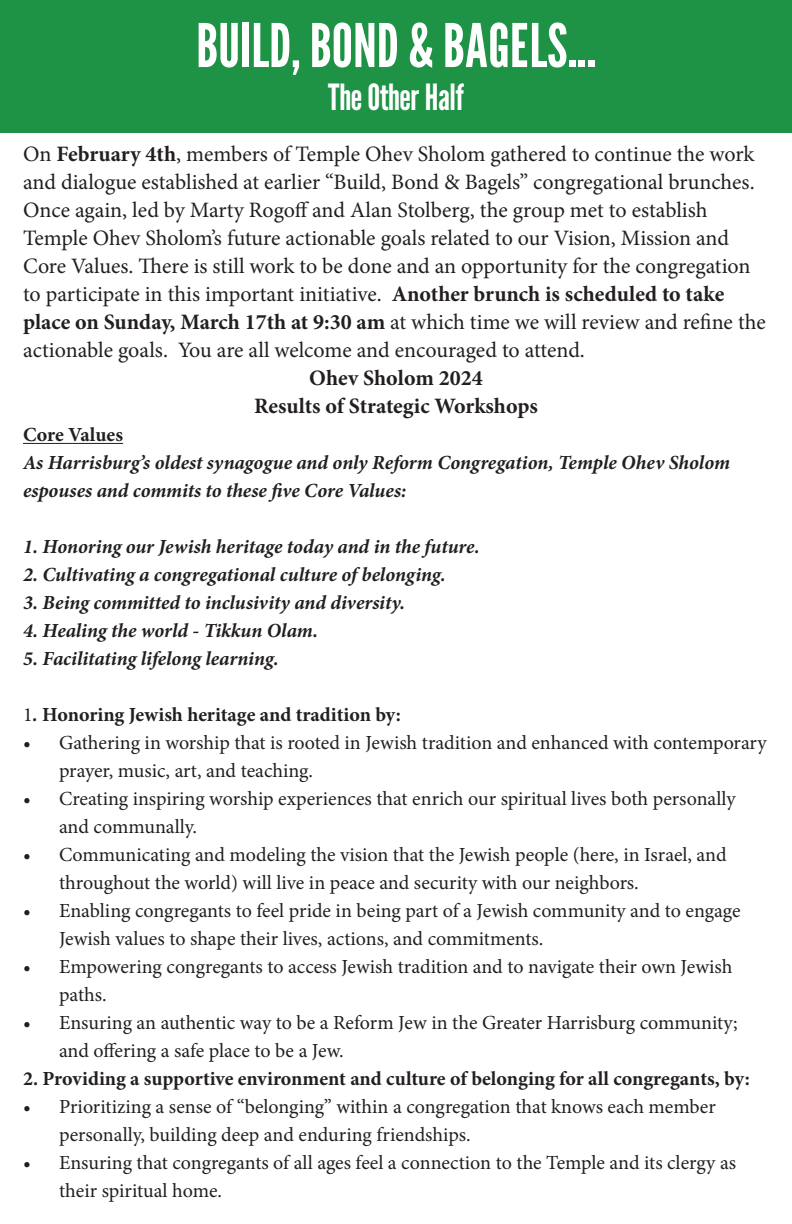
<style>
.page{position:relative;width:792px;height:1224px;background:#fff}
.page>*{position:absolute;margin:0;border:0;box-sizing:border-box;transform-origin:0 0}
.t1{font:60px "League Gothic";color:#fff}
.t2{font:36px "League Gothic";color:#fff}
.t3{font:22px/28px "Minion Pro";letter-spacing:-.005em;color:#231f20}
.t4{font:700 22px "Minion Pro";color:#231f20}
.t5{font:20px/28px "Minion Pro";color:#231f20}
.t6{font:italic 700 20px/28px "Minion Pro";letter-spacing:-.005em;color:#231f20}
.t7{font:700 20px "Minion Pro";letter-spacing:-.005em;color:#231f20}
.s1{font-weight:700}
.s2{font-weight:400}
.s3{font-style:italic}
</style>
<div class="page">
<hr style="left:23px;top:443px;width:100px;height:1px;background:#231f20">
<div style="left:0;top:0;width:792px;height:132px;background:#1e9346"></div>
<p class="t1" style="left:196px;top:4px;width:401px">BUILD, BOND &amp; BAGELS...</p>
<p class="t2" style="left:328px;top:72px;width:138px">The Other Half</p>
<p class="t3" style="left:23px;top:141px;width:744px">On <span class="s1">February 4th</span>, members of Temple Ohev Sholom gathered to continue the work and dialogue established at earlier “Build, Bond &amp; Bagels” congregational brunches.<br>Once again, led by Marty Rogoff and Alan Stolberg, the group met to establish Temple Ohev Sholom’s future actionable goals related to our Vision, Mission and Core Values. There is still work to be done and an opportunity for the congregation to participate in this important initiative. <span class="s1">Another brunch is scheduled to take place on Sunday, March 17th at 9:30 am</span> at which time we will review and refine the actionable goals. You are all welcome and encouraged to attend.</p>
<p class="t4" style="left:309px;top:363px;width:175px">Ohev Sholom 2024</p>
<p class="t4" style="left:254px;top:391px;width:285px">Results of Strategic Workshops</p>
<p class="t7" style="left:23px;top:421px;width:102px">Core Values</p>
<p class="t6" style="left:23px;top:449px;width:709px">As Harrisburg’s oldest synagogue and only Reform Congregation, Temple Ohev Sholom espouses and commits to these five Core Values:</p>
<p class="t6" style="left:23px;top:533px;width:458px">1. Honoring our Jewish heritage today and in the future.</p>
<p class="t6" style="left:23px;top:561px;width:424px">2. Cultivating a congregational culture of belonging.</p>
<p class="t6" style="left:23px;top:589px;width:384px">3. Being committed to inclusivity and diversity.</p>
<p class="t6" style="left:23px;top:617px;width:297px">4. Healing the world - Tikkun Olam.</p>
<p class="t6" style="left:23px;top:645px;width:257px">5. Facilitating lifelong learning.</p>
<p class="t7" style="left:23px;top:701px;width:379px"><span class="s2">1</span><span class="s3">.</span> Honoring Jewish heritage and tradition by:</p>
<p class="t5" style="left:59px;top:729px;width:709px;text-indent:-36px">• Gathering in worship that is rooted in Jewish tradition and enhanced with contemporary prayer, music, art, and teaching.</p>
<p class="t5" style="left:59px;top:785px;width:678px;text-indent:-36px">• Creating inspiring worship experiences that enrich our spiritual lives both personally and communally.</p>
<p class="t5" style="left:59px;top:841px;width:669px;text-indent:-36px">• Communicating and modeling the vision that the Jewish people (here, in Israel, and throughout the world) will live in peace and security with our neighbors.</p>
<p class="t5" style="left:59px;top:897px;width:683px;text-indent:-36px">• Enabling congregants to feel pride in being part of a Jewish community and to engage<br>Jewish values to shape their lives, actions, and commitments.</p>
<p class="t5" style="left:59px;top:953px;width:675px;text-indent:-36px">• Empowering congregants to access Jewish tradition and to navigate their own Jewish paths.</p>
<p class="t5" style="left:59px;top:1009px;width:680px;text-indent:-36px">• Ensuring an authentic way to be a Reform Jew in the Greater Harrisburg community; and offering a safe place to be a Jew.</p>
<p class="t7" style="left:23px;top:1065px;width:728px">2. Providing a supportive environment and culture of belonging for all congregants, by:</p>
<p class="t5" style="left:59px;top:1093px;width:658px;text-indent:-36px">• Prioritizing a sense of “belonging” within a congregation that knows each member personally, building deep and enduring friendships.</p>
<p class="t5" style="left:59px;top:1149px;width:679px;text-indent:-36px">• Ensuring that congregants of all ages feel a connection to the Temple and its clergy as their spiritual home.</p>
</div>
